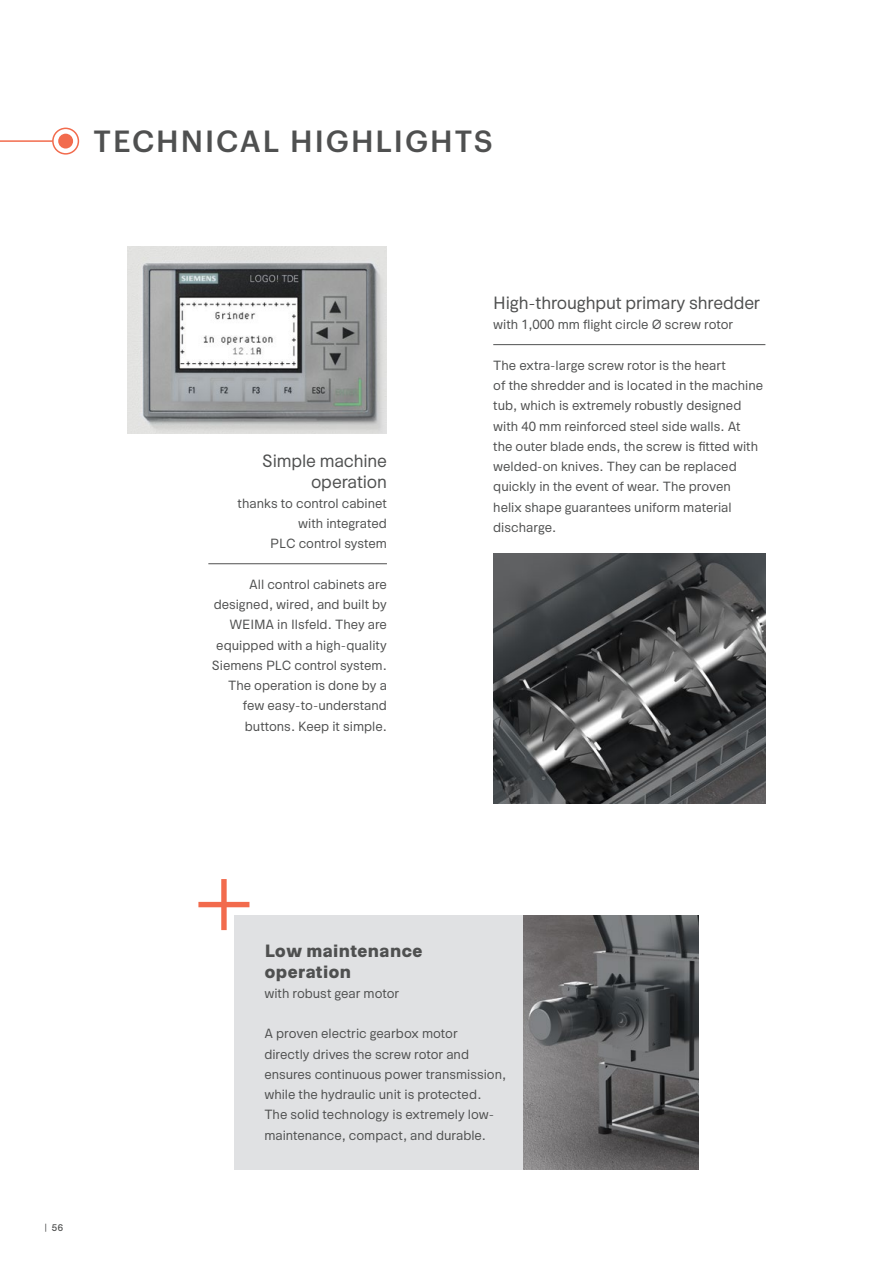
<style>
.page{position:relative;width:893px;height:1263px;background:#fff}
.page>*{position:absolute;margin:0;border:0;box-sizing:border-box;transform-origin:0 0}
.t1{font:500 30px "Graphik";letter-spacing:.065em;color:#4f5050}
.t2{font:18px/20.2px "Okomito";letter-spacing:-.01em;color:#4f5050;text-align:right}
.t3{font:900 18px/20.2px "Okomito";letter-spacing:-.01em;color:#4f5050}
.t4{font:13.5px/20.2px "Okomito";color:#4f5050;text-align:right}
.t5{font:500 9.75px "Okomito";color:#4f5050}
</style>
<div class="page">
<div style="left:235px;top:915px;width:289px;height:254px;background:#e0e1e3"></div>
<div style="left:52px;top:128px;width:27px;height:27px;border:2px solid #f26b4d;border-radius:50%"></div>
<div style="left:58px;top:134px;width:15px;height:15px;background:#f26b4d;border-radius:50%"></div>
<hr style="left:0;top:140px;width:53px;height:2px;background:#f26b4d">
<div style="left:221px;top:879px;width:6px;height:51px;background:#f26b4d"></div>
<div style="left:198px;top:902px;width:51px;height:5px;background:#f26b4d"></div>
<hr style="left:208px;top:563px;width:179px;height:1px;background:#4f5050">
<img style="left:128px;top:247px;width:259px;height:187px">
<img style="left:524px;top:915px;width:174px;height:254px">
<img style="left:493px;top:553px;width:272px;height:251px">
<hr style="left:493px;top:344px;width:272px;height:1px;background:#4f5050">
<h1 class="t1" style="left:94px;top:118px;width:401px">TECHNICAL HIGHLIGHTS</h1>
<h2 class="t2" style="left:262px;top:450px;width:126px">Simple machine operation</h2>
<p class="t4" style="left:238px;top:492px;width:151px">thanks to control cabinet with integrated<br>PLC control system</p>
<p class="t4" style="left:212px;top:573px;width:176px">All control cabinets are designed, wired, and built by<br>WEIMA in Ilsfeld. They are equipped with a high-quality<br>Siemens PLC control system.<br>The operation is done by a few easy-to-understand buttons. Keep it simple.</p>
<h2 class="t2" style="left:493px;top:291px;width:268px">High-throughput primary shredder</h2>
<p class="t4" style="left:493px;top:314px;width:241px">with 1,000 mm flight circle Ø screw rotor</p>
<p class="t4" style="left:493px;top:354px;width:271px;text-align:left">The extra-large screw rotor is the heart<br>of the shredder and is located in the machine tub, which is extremely robustly designed with 40 mm reinforced steel side walls. At<br>the outer blade ends, the screw is fitted with welded-on knives. They can be replaced quickly in the event of wear. The proven<br>helix shape guarantees uniform material discharge.</p>
<p class="t5" style="left:45px;top:1221px;width:20px">| 56</p>
<h2 class="t3" style="left:264px;top:939px;width:160px">Low maintenance operation</h2>
<p class="t4" style="left:264px;top:982px;width:136px">with robust gear motor</p>
<p class="t4" style="left:264px;top:1022px;width:243px;text-align:left">A proven electric gearbox motor directly drives the screw rotor and ensures continuous power transmission, while the hydraulic unit is protected.<br>The solid technology is extremely low&shy;maintenance, compact, and durable.</p>
</div>
